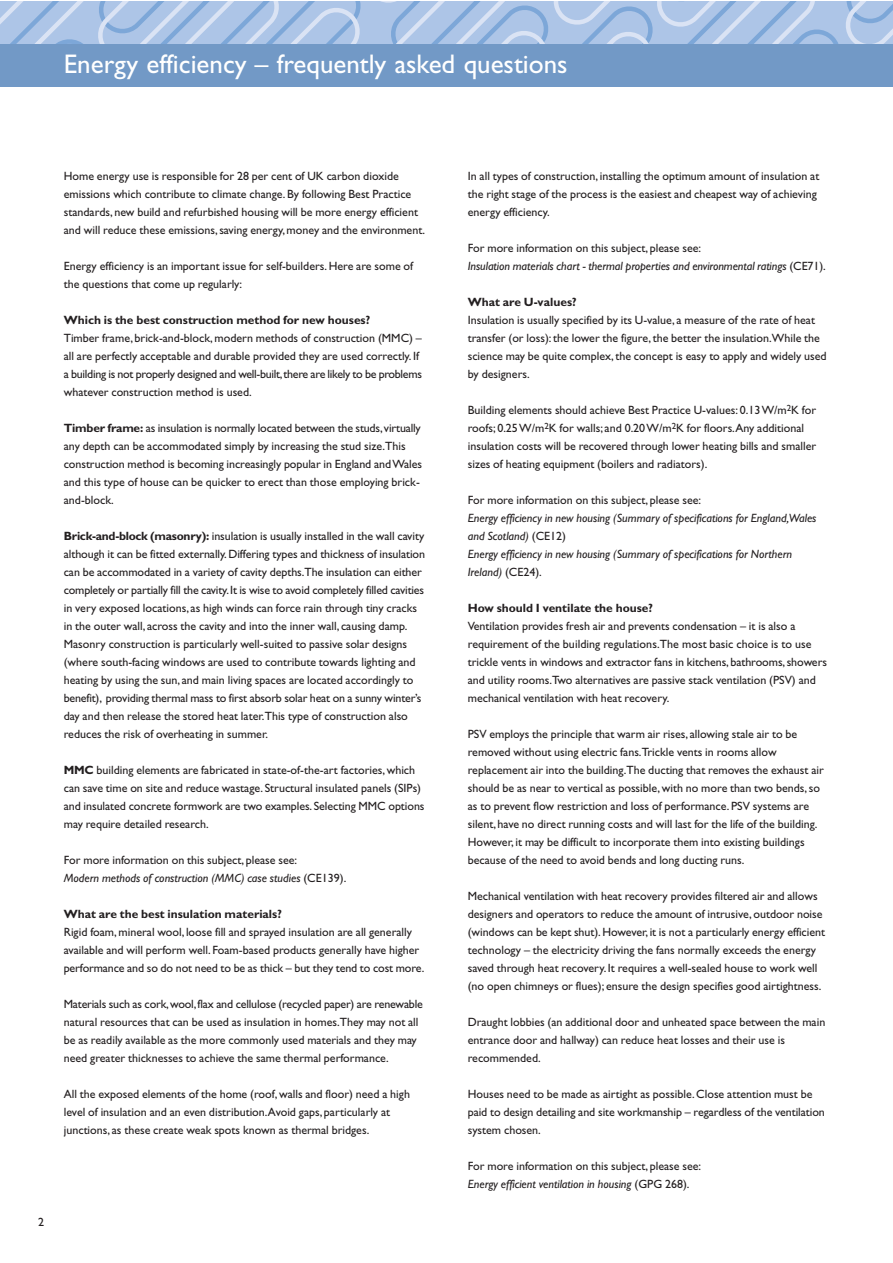
<style>
.page{position:relative;width:893px;height:1263px;background:#fff}
.page>*{position:absolute;margin:0;border:0;box-sizing:border-box;transform-origin:0 0}
.t1{font:27px "Gill Sans";color:#fff}
.t2{font:12px/18px "Gill Sans";color:#231f20}
.t3{font:italic 12px/18px "Gill Sans";color:#231f20}
.t4{font:700 12px "Gill Sans";color:#231f20}
.s1{font-weight:700}
.s2{font-style:italic}
.s3{font-style:normal}
</style>
<div class="page">
<svg style="left:0;top:1px;width:893px;height:43px;background:#acc5e6"></svg>
<div style="left:0;top:44px;width:893px;height:42px;background:#7299c6"></div>
<h1 class="t1" style="left:64px;top:55px;width:505px">Energy efficiency – frequently asked questions</h1>
<p class="t2" style="left:64px;top:168px;width:363px">Home energy use is responsible for 28 per cent of UK carbon dioxide emissions which contribute to climate change.By following Best Practice standards,new build and refurbished housing will be more energy efficient and will reduce these emissions,saving energy,money and the environment.</p>
<p class="t2" style="left:64px;top:258px;width:351px">Energy efficiency is an important issue for self-builders.Here are some of the questions that come up regularly:</p>
<p class="t4" style="left:64px;top:315px;width:308px">Which is the best construction method for new houses?</p>
<p class="t2" style="left:64px;top:330px;width:360px">Timber frame,brick-and-block,modern methods of construction (MMC) – all are perfectly acceptable and durable provided they are used correctly.If a building is not properly designed and well-built,there are likely to be problems whatever construction method is used.</p>
<p class="t2" style="left:64px;top:420px;width:360px"><span class="s1">Timber frame:</span> as insulation is normally located between the studs,virtually any depth can be accommodated simply by increasing the stud size.This construction method is becoming increasingly popular in England and Wales and this type of house can be quicker to erect than those employing brick&shy;and-block.</p>
<p class="t2" style="left:64px;top:528px;width:363px"><span class="s1">Brick-and-block (masonry):</span> insulation is usually installed in the wall cavity although it can be fitted externally.Differing types and thickness of insulation can be accommodated in a variety of cavity depths.The insulation can either completely or partially fill the cavity.It is wise to avoid completely filled cavities in very exposed locations,as high winds can force rain through tiny cracks in the outer wall,across the cavity and into the inner wall,causing damp.<br>Masonry construction is particularly well-suited to passive solar designs (where south-facing windows are used to contribute towards lighting and heating by using the sun,and main living spaces are located accordingly to benefit), providing thermal mass to first absorb solar heat on a sunny winter’s day and then release the stored heat later.This type of construction also reduces the risk of overheating in summer.</p>
<p class="t2" style="left:64px;top:762px;width:362px"><span class="s1">MMC</span> building elements are fabricated in state-of-the-art factories,which can save time on site and reduce wastage.Structural insulated panels (SIPs) and insulated concrete formwork are two examples.Selecting MMC options may require detailed research.</p>
<p class="t2" style="left:64px;top:852px;width:284px">For more information on this subject,please see:<br><span class="s2">Modern methods of construction (MMC) case studies</span> (CE139).</p>
<p class="t4" style="left:64px;top:909px;width:220px">What are the best insulation materials?</p>
<p class="t2" style="left:64px;top:924px;width:362px">Rigid foam,mineral wool,loose fill and sprayed insulation are all generally available and will perform well.Foam-based products generally have higher performance and so do not need to be as thick – but they tend to cost more.</p>
<p class="t2" style="left:64px;top:996px;width:361px">Materials such as cork,wool,flax and cellulose (recycled paper) are renewable natural resources that can be used as insulation in homes.They may not all be as readily available as the more commonly used materials and they may need greater thicknesses to achieve the same thermal performance.</p>
<p class="t2" style="left:64px;top:1086px;width:348px">All the exposed elements of the home (roof,walls and floor) need a high level of insulation and an even distribution.Avoid gaps,particularly at junctions,as these create weak spots known as thermal bridges.</p>
<p class="t2" style="left:38px;top:1214px;width:7px">2</p>
<p class="t2" style="left:468px;top:168px;width:353px">In all types of construction,installing the optimum amount of insulation at the right stage of the process is the easiest and cheapest way of achieving energy efficiency.</p>
<p class="t3" style="left:468px;top:240px;width:360px"><span class="s3">For more information on this subject,please see:<br></span>Insulation materials chart - thermal properties and environmental ratings <span class="s3">(CE71).</span></p>
<p class="t4" style="left:468px;top:297px;width:110px">What are U-values?</p>
<p class="t2" style="left:468px;top:312px;width:360px">Insulation is usually specified by its U-value,a measure of the rate of heat transfer (or loss):the lower the figure,the better the insulation.While the science may be quite complex,the concept is easy to apply and widely used by designers.</p>
<p class="t2" style="left:468px;top:402px;width:350px">Building elements should achieve Best Practice U-values:0.13 W/m<sup>2</sup>K for roofs;0.25 W/m<sup>2</sup>K for walls;and 0.20 W/m<sup>2</sup>K for floors.Any additional insulation costs will be recovered through lower heating bills and smaller sizes of heating equipment (boilers and radiators).</p>
<p class="t2" style="left:468px;top:492px;width:235px">For more information on this subject,please see:</p>
<p class="t3" style="left:468px;top:510px;width:350px">Energy efficiency in new housing (Summary of specifications for England,Wales and Scotland) <span class="s3">(CE12)<br></span>Energy efficiency in new housing (Summary of specifications for Northern Ireland) <span class="s3">(CE24).</span></p>
<p class="t4" style="left:468px;top:603px;width:187px">How should I ventilate the house?</p>
<p class="t2" style="left:468px;top:618px;width:361px">Ventilation provides fresh air and prevents condensation – it is also a requirement of the building regulations.The most basic choice is to use trickle vents in windows and extractor fans in kitchens,bathrooms,showers and utility rooms.Two alternatives are passive stack ventilation (PSV) and mechanical ventilation with heat recovery.</p>
<p class="t2" style="left:468px;top:726px;width:358px">PSV employs the principle that warm air rises,allowing stale air to be removed without using electric fans.Trickle vents in rooms allow replacement air into the building.The ducting that removes the exhaust air should be as near to vertical as possible,with no more than two bends,so as to prevent flow restriction and loss of performance.PSV systems are silent,have no direct running costs and will last for the life of the building.<br>However,it may be difficult to incorporate them into existing buildings because of the need to avoid bends and long ducting runs.</p>
<p class="t2" style="left:468px;top:888px;width:359px">Mechanical ventilation with heat recovery provides filtered air and allows designers and operators to reduce the amount of intrusive,outdoor noise (windows can be kept shut).However,it is not a particularly energy efficient technology – the electricity driving the fans normally exceeds the energy saved through heat recovery.It requires a well-sealed house to work well (no open chimneys or flues);ensure the design specifies good airtightness.</p>
<p class="t2" style="left:468px;top:1014px;width:359px">Draught lobbies (an additional door and unheated space between the main entrance door and hallway) can reduce heat losses and their use is recommended.</p>
<p class="t2" style="left:468px;top:1086px;width:359px">Houses need to be made as airtight as possible.Close attention must be paid to design detailing and site workmanship – regardless of the ventilation system chosen.</p>
<p class="t2" style="left:468px;top:1158px;width:235px">For more information on this subject,please see:<br><span class="s2">Energy efficient ventilation in housing</span> (GPG 268).</p>
</div>
